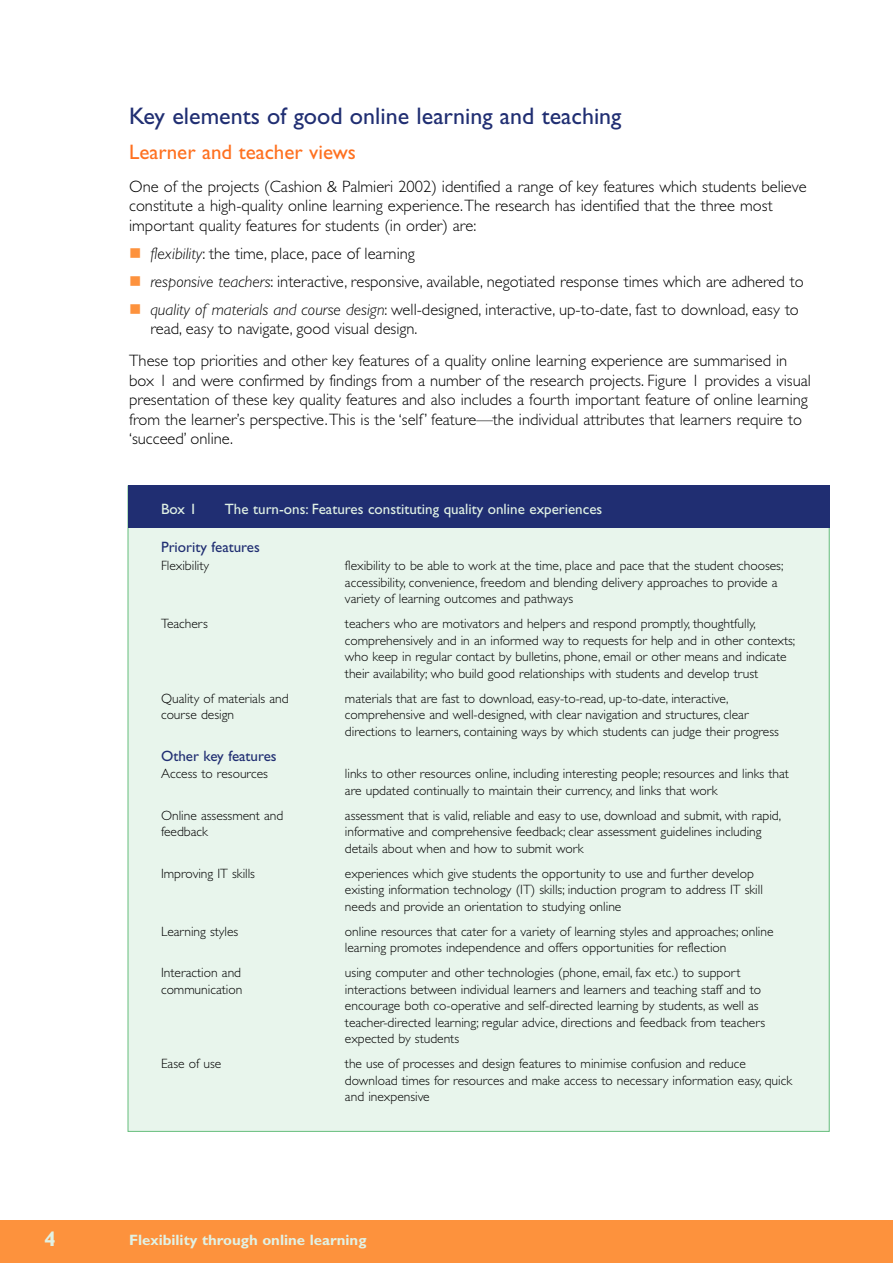
<style>
.page{position:relative;width:893px;height:1263px;background:#fff}
.page>*{position:absolute;margin:0;border:0;box-sizing:border-box;transform-origin:0 0}
.t1{font:24px "Gill Sans";color:#202e72}
.t2{font:21px "Gill Sans";color:#fe701f}
.t3{font:700 21px "Gill Sans";color:#e1f2e5}
.t4{font:300 16.5px/19.5px "Gill Sans";color:#000}
.t5{font:15px "Gill Sans";color:#e1f2e5}
.t6{font:700 15px "Gill Sans";color:#e1f2e5}
.t7{font:15px "Gill Sans";color:#202e72}
.t8{font:300 13.5px/16.5px "Gill Sans";color:#000}
.s1{font-style:italic}
</style>
<div class="page">
<div style="left:0;top:1220px;width:892px;height:43px;background:#fd923d"></div>
<div style="left:128px;top:486px;width:701px;height:645px;background:#e8f5ec"></div>
<div style="left:128px;top:486px;width:701px;height:42px;background:#202e72"></div>
<h1 class="t1" style="left:129px;top:108px;width:494px">Key elements of good online learning and teaching</h1>
<h2 class="t2" style="left:129px;top:145px;width:228px">Learner and teacher views</h2>
<p class="t4" style="left:129px;top:178px;width:679px">One of the projects (Cashion &amp; Palmieri 2002) identified a range of key features which students believe constitute a high-quality online learning experience.The research has identified that the three most important quality features for students (in order) are:</p>
<p class="t4" style="left:150px;top:241px;width:655px;line-height:28px"><span class="s1">flexibility</span>: the time, place, pace of learning<br><span class="s1">responsive teachers</span>: interactive, responsive, available, negotiated response times which are adhered to <span class="s1">quality of materials and course design</span>: well-designed, interactive, up-to-date, fast to download, easy to</p>
<p class="t4" style="left:129px;top:314px;width:659px;line-height:32.2px;text-indent:21px">read, easy to navigate, good visual design.<br>These top priorities and other key features of a quality online learning experience are summarised in</p>
<p class="t4" style="left:129px;top:372px;width:683px">box 1 and were confirmed by findings from a number of the research projects. Figure 1 provides a visual presentation of these key quality features and also includes a fourth important feature of online learning from the learner’s perspective.This is the ‘self’ feature—the individual attributes that learners require to ‘succeed’ online.</p>
<p class="t5" style="left:161px;top:504px;width:38px">Box 1</p>
<p class="t5" style="left:225px;top:504px;width:379px">The turn-ons: Features constituting quality online experiences</p>
<p class="t7" style="left:161px;top:542px;width:100px">Priority features</p>
<p class="t8" style="left:161px;top:559px;width:50px">Flexibility</p>
<p class="t8" style="left:161px;top:617px;width:48px">Teachers</p>
<p class="t8" style="left:161px;top:692px;width:129px">Quality of materials and course design</p>
<p class="t7" style="left:161px;top:751px;width:117px">Other key features</p>
<p class="t8" style="left:161px;top:767px;width:108px">Access to resources</p>
<p class="t8" style="left:161px;top:808px;width:124px">Online assessment and feedback</p>
<p class="t8" style="left:161px;top:866px;width:96px">Improving IT skills</p>
<p class="t8" style="left:161px;top:924px;width:79px">Learning styles</p>
<p class="t8" style="left:161px;top:966px;width:83px">Interaction and communication</p>
<p class="t8" style="left:161px;top:1057px;width:62px">Ease of use</p>
<p class="t8" style="left:345px;top:559px;width:440px">flexibility to be able to work at the time, place and pace that the student chooses; accessibility, convenience, freedom and blending delivery approaches to provide a variety of learning outcomes and pathways</p>
<p class="t8" style="left:345px;top:617px;width:452px">teachers who are motivators and helpers and respond promptly, thoughtfully, comprehensively and in an informed way to requests for help and in other contexts; who keep in regular contact by bulletins, phone, email or other means and indicate their availability; who build good relationships with students and develop trust</p>
<p class="t8" style="left:345px;top:692px;width:435px">materials that are fast to download, easy-to-read, up-to-date, interactive, comprehensive and well-designed, with clear navigation and structures, clear directions to learners, containing ways by which students can judge their progress</p>
<p class="t8" style="left:345px;top:767px;width:445px">links to other resources online, including interesting people; resources and links that are updated continually to maintain their currency, and links that work</p>
<p class="t8" style="left:345px;top:808px;width:438px">assessment that is valid, reliable and easy to use, download and submit, with rapid, informative and comprehensive feedback; clear assessment guidelines including details about when and how to submit work</p>
<p class="t8" style="left:345px;top:866px;width:419px">experiences which give students the opportunity to use and further develop existing information technology (IT) skills; induction program to address IT skill needs and provide an orientation to studying online</p>
<p class="t8" style="left:345px;top:924px;width:430px">online resources that cater for a variety of learning styles and approaches; online learning promotes independence and offers opportunities for reflection</p>
<p class="t8" style="left:345px;top:966px;width:422px">using computer and other technologies (phone, email, fax etc.) to support interactions between individual learners and learners and teaching staff and to encourage both co-operative and self-directed learning by students, as well as teacher-directed learning; regular advice, directions and feedback from teachers expected by students</p>
<p class="t8" style="left:345px;top:1057px;width:448px">the use of processes and design features to minimise confusion and reduce download times for resources and make access to necessary information easy, quick and inexpensive</p>
<h2 class="t3" style="left:44px;top:1232px;width:13px">4</h2>
<p class="t6" style="left:129px;top:1235px;width:239px">Flexibility through online learning</p>
</div>
